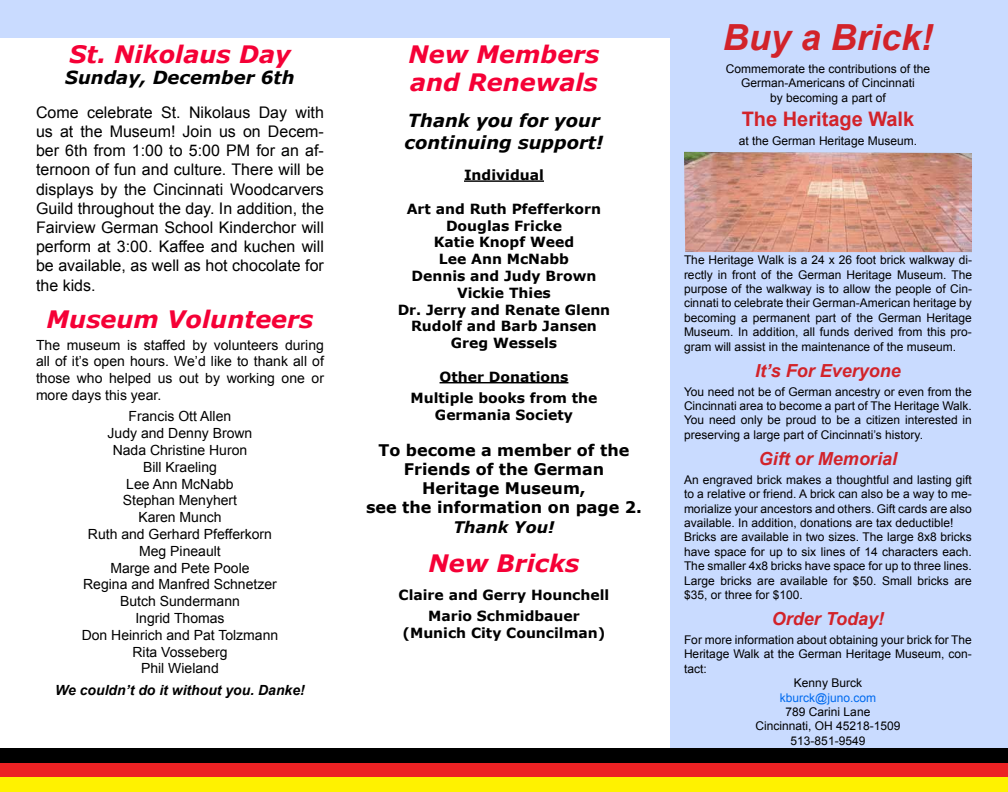
<style>
.page{position:relative;width:1008px;height:792px;background:#fff}
.page>*{position:absolute;margin:0;border:0;box-sizing:border-box;transform-origin:0 0}
.t1{font:italic 700 36px "Arial";color:#d2232a}
.t2{font:italic 700 24px/28.8px "Verdana";color:#f50036}
.t3{font:700 20px "Arial";color:#d2232a}
.t4{font:italic 700 18px/21.6px "Verdana";color:#000}
.t5{font:italic 700 18px "Arial";color:#d2232a}
.t6{font:16px/19.2px "Arial";color:#000;text-align:justify}
.t7{font:700 16px/19.2px "Verdana";color:#000;text-align:center}
.t8{font:italic 700 16px "Verdana";color:#000}
.t9{font:14px/16.8px "Arial";color:#000;text-align:justify}
.t10{font:700 14px/16.8px "Verdana";color:#000;text-align:center}
.t11{font:italic 700 14px "Arial";color:#000}
.t12{font:12px/14.4px "Arial";color:#000;text-align:justify}
.t13{font:12px "Arial";color:#006aef}
</style>
<div class="page">
<div style="left:670px;top:0;width:338px;height:792px;background:#c9dbff"></div>
<div style="left:0;top:0;width:1008px;height:38px;background:#c9dbff"></div>
<div style="left:0;top:748px;width:1008px;height:15px;background:#000"></div>
<div style="left:0;top:763px;width:1008px;height:15px;background:#ec2224"></div>
<div style="left:0;top:778px;width:1008px;height:14px;background:#fff200"></div>
<img style="left:684px;top:152px;width:288px;height:100px">
<hr style="left:464px;top:180px;width:80px;height:2px;background:#000">
<hr style="left:440px;top:382px;width:128px;height:1px;background:#000">
<h2 class="t2" style="left:69px;top:40px;width:223px">St. Nikolaus Day</h2>
<h3 class="t4" style="left:65px;top:67px;width:231px">Sunday, December 6th</h3>
<p class="t6" style="left:36px;top:103px;width:289px">Come celebrate St. Nikolaus Day with us at the Museum! Join us on Decem&shy;ber 6th from 1:00 to 5:00 PM for an af&shy;ternoon of fun and culture. There will be displays by the Cincinnati Woodcarvers Guild throughout the day. In addition, the Fairview German School Kinderchor will perform at 3:00. Kaffee and kuchen will be available, as well as hot chocolate for the kids.</p>
<h2 class="t2" style="left:47px;top:305px;width:268px">Museum Volunteers</h2>
<p class="t9" style="left:36px;top:337px;width:290px">The museum is staffed by volunteers during all of it’s open hours. We’d like to thank all of those who helped us out by working one or more days this year.</p>
<p class="t9" style="left:82px;top:408px;width:198px;text-align:center">Francis Ott Allen<br>Judy and Denny Brown<br>Nada Christine Huron<br>Bill Kraeling<br>Lee Ann McNabb<br>Stephan Menyhert<br>Karen Munch<br>Ruth and Gerhard Pfefferkorn<br>Meg Pineault<br>Marge and Pete Poole<br>Regina and Manfred Schnetzer<br>Butch Sundermann<br>Ingrid Thomas<br>Don Heinrich and Pat Tolzmann<br>Rita Vosseberg<br>Phil Wieland</p>
<p class="t11" style="left:55px;top:681px;width:251px">We couldn’t do it without you. Danke!</p>
<h2 class="t2" style="left:409px;top:40px;width:192px">New Members and Renewals</h2>
<h3 class="t4" style="left:405px;top:110px;width:200px">Thank you for your continuing support!</h3>
<p class="t10" style="left:464px;top:167px;width:81px">Individual</p>
<p class="t10" style="left:398px;top:200px;width:214px">Art and Ruth Pfefferkorn<br>Douglas Fricke<br>Katie Knopf Weed<br>Lee Ann McNabb<br>Dennis and Judy Brown<br>Vickie Thies<br>Dr. Jerry and Renate Glenn<br>Rudolf and Barb Jansen<br>Greg Wessels</p>
<p class="t10" style="left:410px;top:366px;width:189px;line-height:21.3px">Other Donations<br>Multiple books from the</p>
<p class="t10" style="left:435px;top:406px;width:140px">Germania Society</p>
<h3 class="t7" style="left:366px;top:441px;width:277px">To become a member of the<br>Friends of the German<br>Heritage Museum,<br>see the information on page 2.</h3>
<h3 class="t8" style="left:453px;top:516px;width:103px">Thank You!</h3>
<h2 class="t2" style="left:429px;top:549px;width:152px">New Bricks</h2>
<p class="t10" style="left:399px;top:584px;width:212px;line-height:21.3px">Claire and Gerry Hounchell<br>Mario Schmidbauer</p>
<p class="t10" style="left:402px;top:625px;width:205px">(Munich City Councilman)</p>
<h1 class="t1" style="left:723px;top:14px;width:212px">Buy a Brick!</h1>
<p class="t12" style="left:726px;top:62px;width:206px;text-align:center">Commemorate the contributions of the<br>German-Americans of Cincinnati<br>by becoming a part of</p>
<h3 class="t3" style="left:742px;top:106px;width:174px">The Heritage Walk</h3>
<p class="t12" style="left:739px;top:133px;width:180px">at the German Heritage Museum.</p>
<p class="t12" style="left:684px;top:253px;width:290px">The Heritage Walk is a 24 x 26 foot brick walkway di&shy;rectly in front of the German Heritage Museum. The purpose of the walkway is to allow the people of Cin&shy;cinnati to celebrate their German-American heritage by becoming a permanent part of the German Heritage Museum. In addition, all funds derived from this pro&shy;gram will assist in the maintenance of the museum.</p>
<h3 class="t5" style="left:755px;top:359px;width:147px">It’s For Everyone</h3>
<p class="t12" style="left:684px;top:384px;width:289px">You need not be of German ancestry or even from the Cincinnati area to become a part of The Heritage Walk.<br>You need only be proud to be a citizen interested in preserving a large part of Cincinnati’s history.</p>
<h3 class="t5" style="left:759px;top:447px;width:140px">Gift or Memorial</h3>
<p class="t12" style="left:684px;top:472px;width:289px;text-align:left">An engraved brick makes a thoughtful and lasting gift to a relative or friend. A brick can also be a way to me&shy;morialize your ancestors and others. Gift cards are also available. In addition, donations are tax deductible!<br>Bricks are available in two sizes. The large 8x8 bricks have space for up to six lines of 14 characters each.<br>The smaller 4x8 bricks have space for up to three lines.<br>Large bricks are available for $50. Small bricks are $35, or three for $100.</p>
<h3 class="t5" style="left:772px;top:607px;width:114px">Order Today!</h3>
<p class="t12" style="left:684px;top:633px;width:289px">For more information about obtaining your brick for The</p>
<p class="t12" style="left:684px;top:647px;width:289px">Heritage Walk at the German Heritage Museum, con-</p>
<p class="t12" style="left:684px;top:661px;width:24px">tact:</p>
<p class="t12" style="left:794px;top:676px;width:70px">Kenny Burck</p>
<p class="t13" style="left:780px;top:689px;width:98px">kburck@juno.com</p>
<p class="t12" style="left:756px;top:705px;width:146px;text-align:center">789 Carini Lane<br>Cincinnati, OH 45218-1509<br>513-851-9549</p>
</div>
